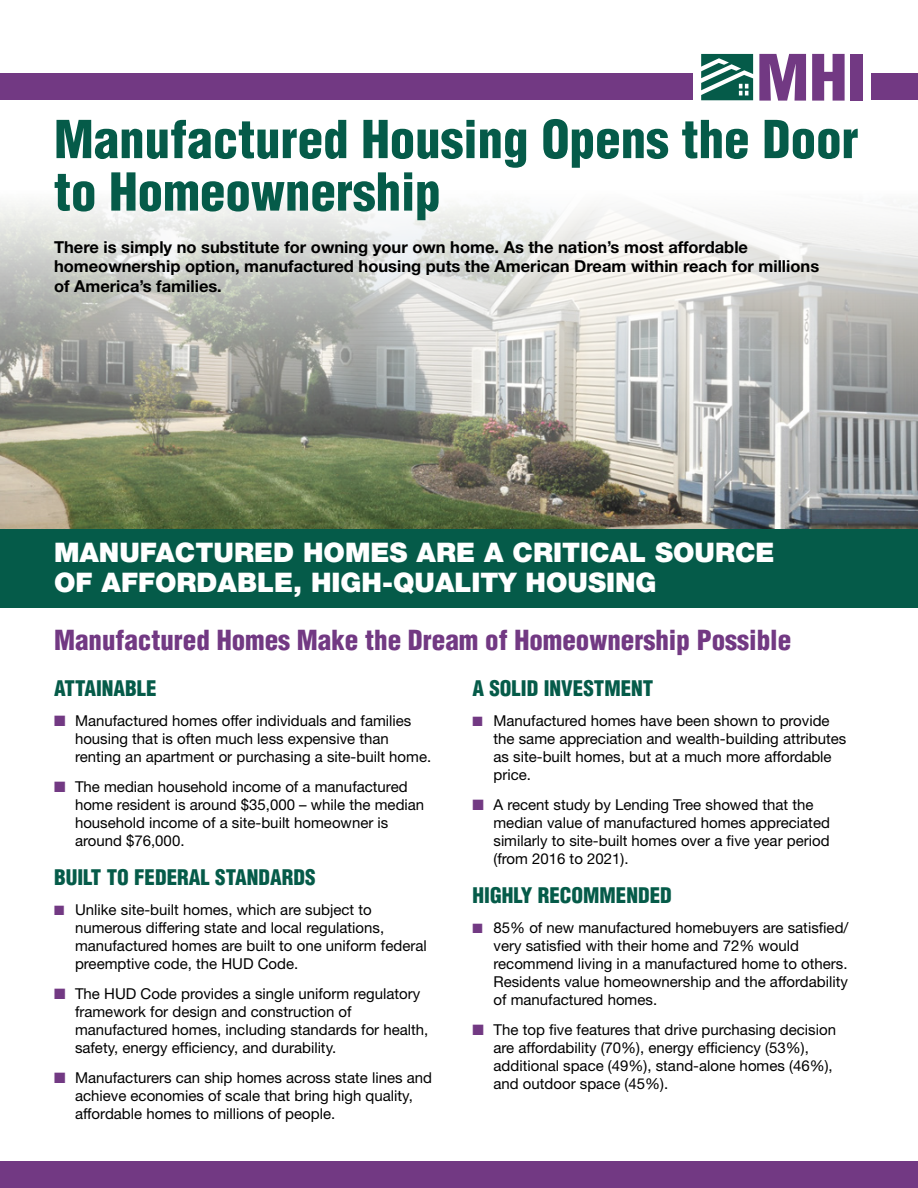
<style>
.page{position:relative;width:918px;height:1188px;background:#fff}
.page>*{position:absolute;margin:0;border:0;box-sizing:border-box;transform-origin:0 0}
.t1{font:900 condensed 51px/52.5px "Helvetica LT Std";color:#055b49}
.t2{font:900 27px/30px "Helvetica Neue LT Std";color:#fff}
.t3{font:900 condensed 27px "Helvetica LT Std";color:#723983}
.t4{font:900 condensed 21px "Helvetica LT Std";color:#055b49}
.t5{font:700 16.5px/19.5px "Helvetica Neue LT Std";color:#000}
.Default{font:15px/18px "Helvetica Neue LT Std";color:#000}
.s1{color:#723983}
</style>
<div class="page">
<img style="left:0;top:203px;width:918px;height:326px">
<svg style="left:701px;top:54px;width:52px;height:46px"></svg>
<svg style="left:759px;top:54px;width:47px;height:47px"></svg>
<svg style="left:812px;top:54px;width:33px;height:47px"></svg>
<div style="left:851px;top:54px;width:12px;height:47px;background:#723983"></div>
<div style="left:0;top:1161px;width:918px;height:27px;background:#723983"></div>
<div style="left:0;top:74px;width:692px;height:26px;background:#723983"></div>
<div style="left:871px;top:74px;width:47px;height:26px;background:#723983"></div>
<div style="left:0;top:529px;width:918px;height:79px;background:#055b49"></div>
<p class="t1" style="left:54px;top:113px;width:806px">Manufactured Housing Opens the Door to Homeownership</p>
<p class="t5" style="left:54px;top:237px;width:767px">There is simply no substitute for owning your own home. As the nation’s most affordable homeownership option, manufactured housing puts the American Dream within reach for millions of America’s families.</p>
<p class="t2" style="left:54px;top:538px;width:722px">MANUFACTURED HOMES ARE A CRITICAL SOURCE<br>OF AFFORDABLE, HIGH-QUALITY HOUSING</p>
<p class="t3" style="left:54px;top:623px;width:739px">Manufactured Homes Make the Dream of Homeownership Possible</p>
<p class="t4" style="left:54px;top:675px;width:104px">ATTAINABLE</p>
<p class="Default" style="left:75px;top:711px;width:358px;text-indent:-21px"><span class="s1">■</span> Manufactured homes offer individuals and families housing that is often much less expensive than renting an apartment or purchasing a site-built home.</p>
<p class="Default" style="left:75px;top:777px;width:351px;text-indent:-21px"><span class="s1">■</span> The median household income of a manufactured home resident is around $35,000 – while the median household income of a site-built homeowner is around $76,000.</p>
<p class="t4" style="left:54px;top:864px;width:263px">BUILT TO FEDERAL STANDARDS</p>
<p class="Default" style="left:75px;top:900px;width:353px;text-indent:-21px"><span class="s1">■</span> Unlike site-built homes, which are subject to numerous differing state and local regulations, manufactured homes are built to one uniform federal preemptive code, the HUD Code.</p>
<p class="Default" style="left:75px;top:984px;width:355px;text-indent:-21px"><span class="s1">■</span> The HUD Code provides a single uniform regulatory framework for design and construction of manufactured homes, including standards for health, safety, energy efficiency, and durability.</p>
<p class="Default" style="left:75px;top:1068px;width:359px;text-indent:-21px"><span class="s1">■</span> Manufacturers can ship homes across state lines and achieve economies of scale that bring high quality, affordable homes to millions of people.</p>
<p class="t4" style="left:472px;top:675px;width:182px">A SOLID INVESTMENT</p>
<p class="Default" style="left:494px;top:711px;width:354px;text-indent:-21px"><span class="s1">■</span> Manufactured homes have been shown to provide the same appreciation and wealth-building attributes as site-built homes, but at a much more affordable price.</p>
<p class="Default" style="left:494px;top:795px;width:338px;text-indent:-21px"><span class="s1">■</span> A recent study by Lending Tree showed that the median value of manufactured homes appreciated similarly to site-built homes over a five year period (from 2016 to 2021).</p>
<p class="t4" style="left:472px;top:882px;width:201px">HIGHLY RECOMMENDED</p>
<p class="Default" style="left:494px;top:918px;width:357px;text-indent:-21px"><span class="s1">■</span> 85% of new manufactured homebuyers are satisfied/ very satisfied with their home and 72% would recommend living in a manufactured home to others.<br>Residents value homeownership and the affordability of manufactured homes.</p>
<p class="Default" style="left:494px;top:1020px;width:344px;text-indent:-21px"><span class="s1">■</span> The top five features that drive purchasing decision are affordability (70%), energy efficiency (53%), additional space (49%), stand-alone homes (46%), and outdoor space (45%).</p>
</div>
